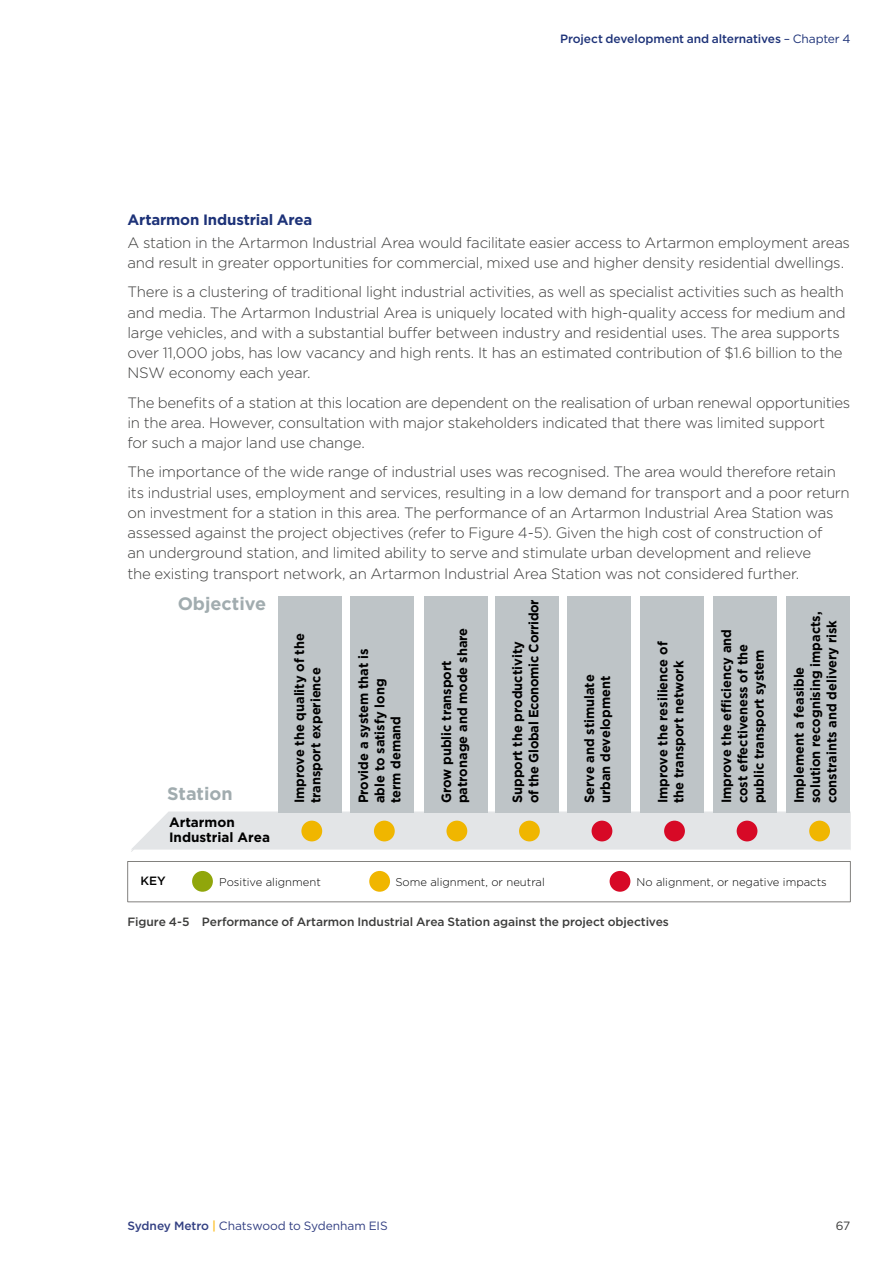
<style>
.page{position:relative;width:893px;height:1263px;background:#fff}
.page>*{position:absolute;margin:0;border:0;box-sizing:border-box;transform-origin:0 0}
.t1{font:700 18px "Gotham";color:#a1acaf}
.Text{font:300 15px/20.2px "Gotham";letter-spacing:-.02em;color:#3c3c3b}
.Heading_3{font:700 15px "Gotham";letter-spacing:-.015em;color:#1d3278}
.t2{font:700 13.5px/16.2px "Gotham";color:#000;scale:.95 1}
.t3{font:700 13.5px/16.2px "Gotham";letter-spacing:-.02em;color:#000;scale:.95 1}
.t4{font:700 13.5px/15px "Gotham";color:#000}
.Figure___caption_hea{font:500 12px "Gotham";letter-spacing:-.01em;color:#3c3c3b}
.t5{font:500 12px "Gotham";letter-spacing:-.01em;color:#1d3278}
.t6{font:12px "Gotham";letter-spacing:-.005em;color:#323f82}
.t7{font:500 12px "Gotham";color:#000}
.t8{font:12px "Gotham";color:#3c3c3b}
.t9{font:300 11.25px "Gotham";color:#000}
.s1{font-weight:400}
.s2{font-weight:500}
.s3{font-weight:500;color:#fcbd20}
</style>
<div class="page">
<div style="left:350px;top:596px;width:64px;height:216px;background:#bec4c7"></div>
<div style="left:424px;top:596px;width:64px;height:216px;background:#bec4c7"></div>
<div style="left:495px;top:596px;width:64px;height:216px;background:#bec4c7"></div>
<div style="left:567px;top:596px;width:64px;height:216px;background:#bec4c7"></div>
<div style="left:640px;top:596px;width:64px;height:216px;background:#bec4c7"></div>
<div style="left:713px;top:596px;width:64px;height:216px;background:#bec4c7"></div>
<div style="left:786px;top:596px;width:64px;height:216px;background:#bec4c7"></div>
<div style="left:278px;top:596px;width:64px;height:216px;background:#bec4c7"></div>
<svg style="left:131px;top:811px;width:720px;height:40px;background:#e3e4e6"></svg>
<div style="left:301px;top:821px;width:21px;height:20px;background:#f0b600;border-radius:50%"></div>
<div style="left:374px;top:821px;width:21px;height:20px;background:#f0b600;border-radius:50%"></div>
<div style="left:446px;top:821px;width:21px;height:20px;background:#f0b600;border-radius:50%"></div>
<div style="left:519px;top:821px;width:21px;height:20px;background:#f0b600;border-radius:50%"></div>
<div style="left:809px;top:821px;width:21px;height:20px;background:#f0b600;border-radius:50%"></div>
<div style="left:592px;top:821px;width:20px;height:20px;background:#d70926;border-radius:50%"></div>
<div style="left:664px;top:821px;width:21px;height:20px;background:#d70926;border-radius:50%"></div>
<div style="left:737px;top:821px;width:20px;height:20px;background:#d70926;border-radius:50%"></div>
<svg style="left:128px;top:861px;width:722px;height:41px"></svg>
<div style="left:369px;top:871px;width:21px;height:21px;background:#f0b600;border-radius:50%"></div>
<div style="left:192px;top:871px;width:21px;height:21px;background:#90a60b;border-radius:50%"></div>
<div style="left:610px;top:871px;width:20px;height:21px;background:#d70926;border-radius:50%"></div>
<p class="t5" style="left:560px;top:31px;width:292px">Project development and alternatives <span class="s1">– Chapter 4</span></p>
<h4 class="Heading_3" style="left:128px;top:209px;width:186px">Artarmon Industrial Area</h4>
<p class="Text" style="left:128px;top:232px;width:724px">A station in the Artarmon Industrial Area would facilitate easier access to Artarmon employment areas and result in greater opportunities for commercial, mixed use and higher density residential dwellings.</p>
<p class="Text" style="left:128px;top:282px;width:720px">There is a clustering of traditional light industrial activities, as well as specialist activities such as health and media. The Artarmon Industrial Area is uniquely located with high-quality access for medium and large vehicles, and with a substantial buffer between industry and residential uses. The area supports over 11,000 jobs, has low vacancy and high rents. It has an estimated contribution of $1.6 billion to the NSW economy each year.</p>
<p class="Text" style="left:128px;top:392px;width:724px">The benefits of a station at this location are dependent on the realisation of urban renewal opportunities in the area. However, consultation with major stakeholders indicated that there was limited support<br>for such a major land use change.</p>
<p class="Text" style="left:128px;top:462px;width:724px">The importance of the wide range of industrial uses was recognised. The area would therefore retain its industrial uses, employment and services, resulting in a low demand for transport and a poor return on investment for a station in this area. The performance of an Artarmon Industrial Area Station was assessed against the project objectives (refer to Figure 4-5). Given the high cost of construction of<br>an underground station, and limited ability to serve and stimulate urban development and relieve<br>the existing transport network, an Artarmon Industrial Area Station was not considered further.</p>
<p class="t1" style="left:178px;top:592px;width:90px">Objective</p>
<p class="t3" style="left:509px;top:803px;width:216px;rotate:-90deg">Support the productivity<br>of the Global Economic Corridor</p>
<p class="t2" style="left:791px;top:803px;width:203px;rotate:-90deg">Implement a feasible solution recognising impacts, constraints and delivery risk</p>
<p class="t2" style="left:438px;top:803px;width:186px;rotate:-90deg">Grow public transport patronage and mode share</p>
<p class="t2" style="left:654px;top:803px;width:172px;rotate:-90deg">Improve the resilience of the transport network</p>
<p class="t2" style="left:718px;top:803px;width:185px;rotate:-90deg">Improve the e ciency and cost e ectiveness of the public transport system</p>
<p class="t2" style="left:291px;top:803px;width:180px;rotate:-90deg">Improve the quality of the transport experience</p>
<p class="t2" style="left:355px;top:803px;width:164px;rotate:-90deg">Provide a system that is able to satisfy long term demand</p>
<p class="t2" style="left:581px;top:803px;width:137px;rotate:-90deg">Serve and stimulate urban development</p>
<p class="t1" style="left:167px;top:782px;width:67px">Station</p>
<p class="t4" style="left:169px;top:815px;width:102px">Artarmon<br>Industrial Area</p>
<p class="t7" style="left:141px;top:873px;width:27px">KEY</p>
<p class="t9" style="left:219px;top:875px;width:103px">Positive alignment</p>
<p class="t9" style="left:395px;top:875px;width:151px">Some alignment, or neutral</p>
<p class="t9" style="left:637px;top:875px;width:192px">No alignment, or negative impacts</p>
<p class="Figure___caption_hea" style="left:128px;top:914px;width:543px">Figure 4-5 Performance of Artarmon Industrial Area Station against the project objectives</p>
<p class="t6" style="left:128px;top:1218px;width:262px"><span class="s2">Sydney Metro</span> <span class="s3">|</span> Chatswood to Sydenham EIS</p>
<p class="t8" style="left:836px;top:1218px;width:16px">67</p>
</div>
